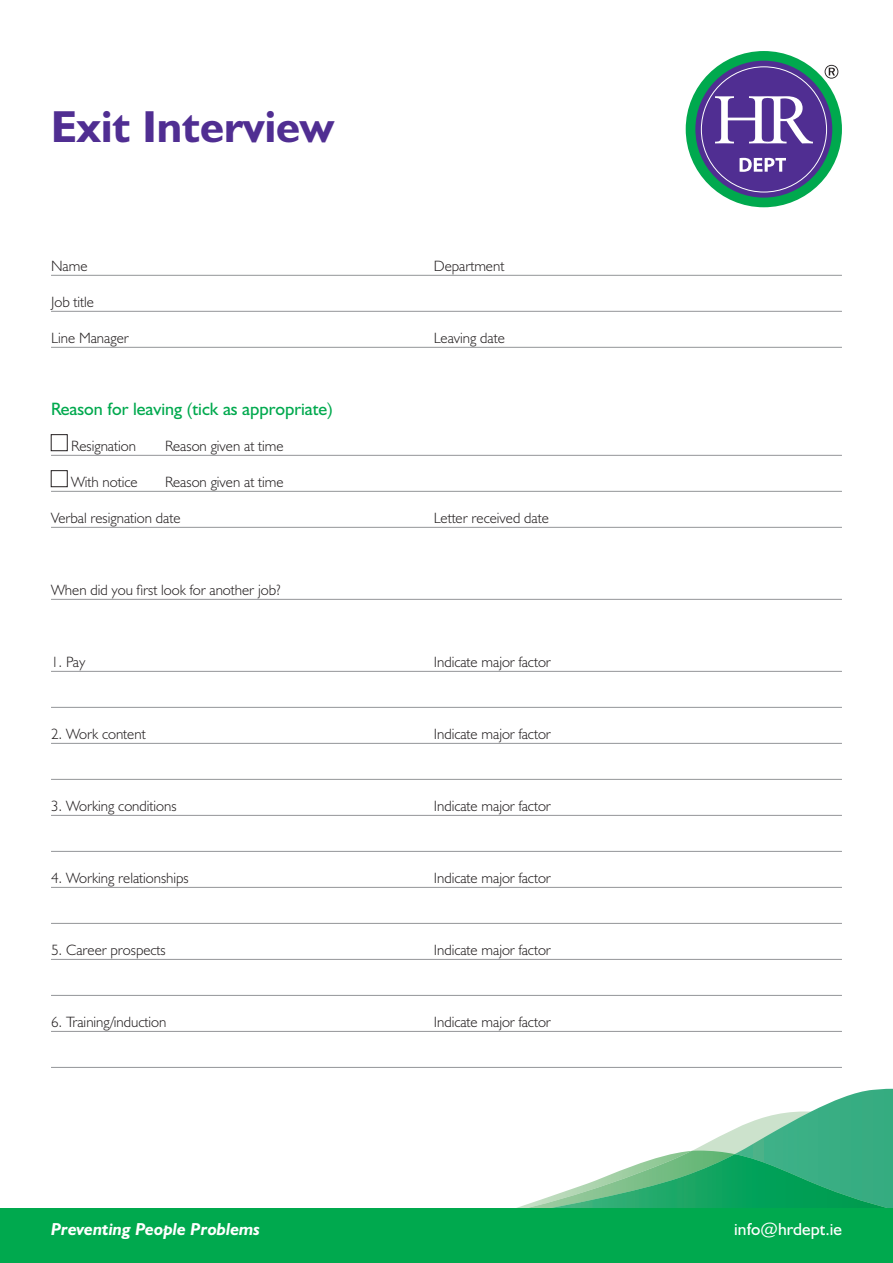
<style>
.page{position:relative;width:893px;height:1263px;background:#fff}
.page>*{position:absolute;margin:0;border:0;box-sizing:border-box;transform-origin:0 0}
.t1{font:700 45px "Humanist 521 BT";color:#502e92}
.t2{font:18px "Humanist 521 BT";color:#00a94e}
.t3{font:italic 700 17.4px "Humanist 521 BT";color:#fff}
.t4{font:17.4px "Humanist 521 BT";color:#fff}
.t5{font:300 15px "Humanist 521 BT";color:#231f20}
</style>
<div class="page">
<svg style="left:512px;top:1089px;width:381px;height:120px"></svg>
<img style="left:544px;top:1154px;width:349px;height:55px">
<hr style="left:51px;top:275px;width:791px;height:1px;background:#939598">
<hr style="left:51px;top:311px;width:791px;height:1px;background:#939598">
<hr style="left:51px;top:347px;width:791px;height:1px;background:#939598">
<hr style="left:51px;top:455px;width:791px;height:1px;background:#939598">
<hr style="left:51px;top:491px;width:791px;height:1px;background:#939598">
<hr style="left:51px;top:527px;width:791px;height:1px;background:#939598">
<hr style="left:51px;top:599px;width:791px;height:1px;background:#939598">
<hr style="left:51px;top:671px;width:791px;height:1px;background:#939598">
<hr style="left:51px;top:707px;width:791px;height:1px;background:#939598">
<hr style="left:51px;top:743px;width:791px;height:1px;background:#939598">
<hr style="left:51px;top:779px;width:791px;height:1px;background:#939598">
<hr style="left:51px;top:815px;width:791px;height:1px;background:#939598">
<hr style="left:51px;top:851px;width:791px;height:1px;background:#939598">
<hr style="left:51px;top:887px;width:791px;height:1px;background:#939598">
<hr style="left:51px;top:923px;width:791px;height:1px;background:#939598">
<hr style="left:51px;top:959px;width:791px;height:1px;background:#939598">
<hr style="left:51px;top:995px;width:791px;height:1px;background:#939598">
<hr style="left:51px;top:1031px;width:791px;height:1px;background:#939598">
<hr style="left:51px;top:1067px;width:791px;height:1px;background:#939598">
<div style="left:51px;top:434px;width:16px;height:17px;border:1px solid #231f20"></div>
<div style="left:51px;top:470px;width:16px;height:17px;border:1px solid #231f20"></div>
<div style="left:0;top:1209px;width:893px;height:54px;background:#00a94e"></div>
<div style="left:686px;top:51px;width:156px;height:156px;background:#00a94e;border-radius:50%"></div>
<div style="left:695px;top:61px;width:137px;height:137px;background:#502e92;border-radius:50%"></div>
<svg style="left:715px;top:96px;width:98px;height:47px"></svg>
<svg style="left:740px;top:158px;width:46px;height:14px"></svg>
<svg style="left:825px;top:65px;width:13px;height:14px"></svg>
<p class="t1" style="left:51px;top:99px;width:285px">Exit Interview</p>
<p class="t5" style="left:51px;top:257px;width:38px">Name</p>
<p class="t5" style="left:434px;top:257px;width:72px">Department</p>
<p class="t5" style="left:51px;top:293px;width:44px">Job title</p>
<p class="t5" style="left:51px;top:329px;width:79px">Line Manager</p>
<p class="t5" style="left:434px;top:329px;width:73px">Leaving date</p>
<p class="t2" style="left:51px;top:398px;width:283px">Reason for leaving (tick as appropriate)</p>
<p class="t5" style="left:71px;top:437px;width:66px">Resignation</p>
<p class="t5" style="left:165px;top:437px;width:120px">Reason given at time</p>
<p class="t5" style="left:71px;top:473px;width:68px">With notice</p>
<p class="t5" style="left:165px;top:473px;width:120px">Reason given at time</p>
<p class="t5" style="left:51px;top:509px;width:131px">Verbal resignation date</p>
<p class="t5" style="left:434px;top:509px;width:117px">Letter received date</p>
<p class="t5" style="left:51px;top:581px;width:231px">When did you first look for another job?</p>
<p class="t5" style="left:51px;top:653px;width:36px">1. Pay</p>
<p class="t5" style="left:434px;top:653px;width:119px">Indicate major factor</p>
<p class="t5" style="left:51px;top:725px;width:96px">2. Work content</p>
<p class="t5" style="left:434px;top:725px;width:119px">Indicate major factor</p>
<p class="t5" style="left:51px;top:797px;width:127px">3. Working conditions</p>
<p class="t5" style="left:434px;top:797px;width:119px">Indicate major factor</p>
<p class="t5" style="left:51px;top:869px;width:139px">4. Working relationships</p>
<p class="t5" style="left:434px;top:869px;width:119px">Indicate major factor</p>
<p class="t5" style="left:51px;top:941px;width:116px">5. Career prospects</p>
<p class="t5" style="left:434px;top:941px;width:119px">Indicate major factor</p>
<p class="t5" style="left:51px;top:1013px;width:117px">6. Training/induction</p>
<p class="t5" style="left:434px;top:1013px;width:119px">Indicate major factor</p>
<p class="t3" style="left:51px;top:1218px;width:210px">Preventing People Problems</p>
<p class="t4" style="left:734px;top:1218px;width:109px">info@hrdept.ie</p>
</div>
